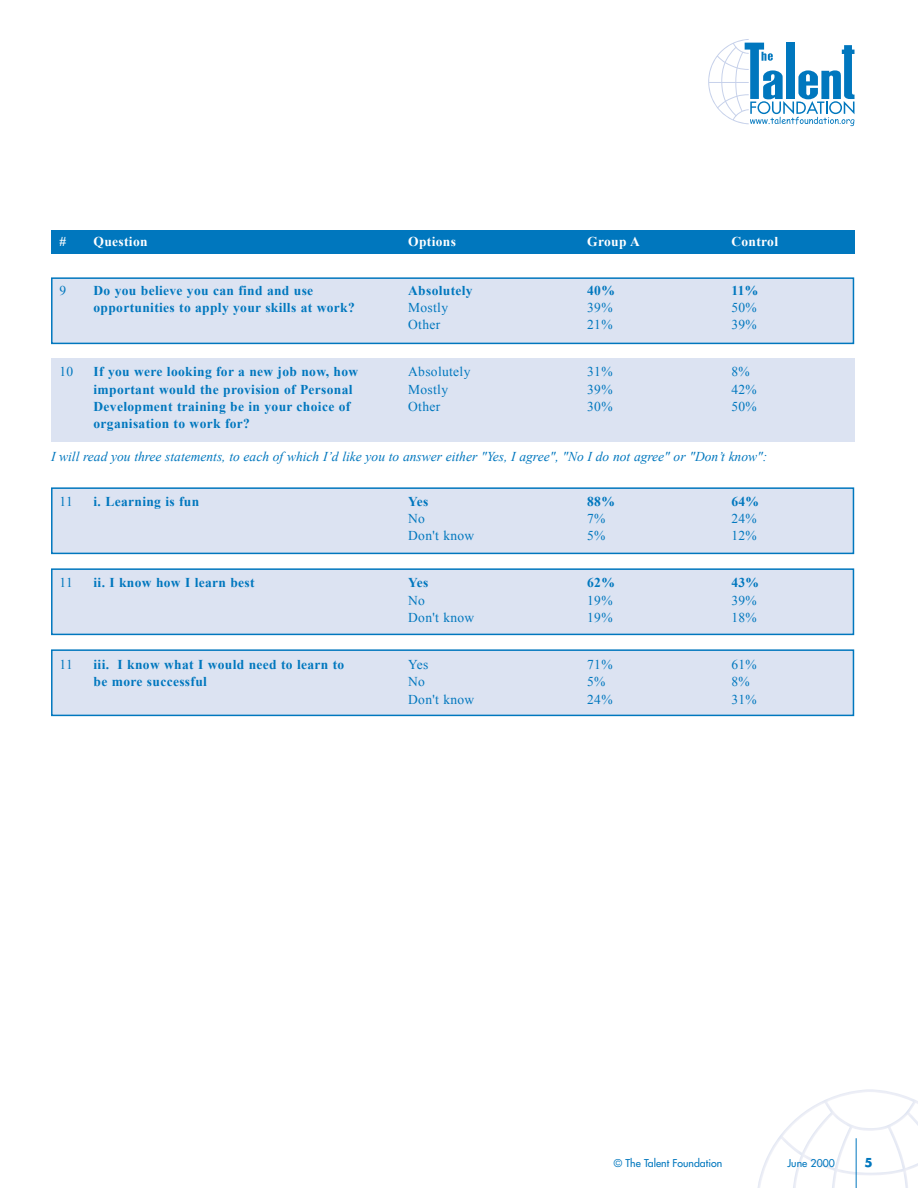
<style>
.page{position:relative;width:918px;height:1188px;background:#fff}
.page>*{position:absolute;margin:0;border:0;box-sizing:border-box;transform-origin:0 0}
.t1{font:700 13.5px "Times New Roman";letter-spacing:.025em;color:#0077be}
.t2{font:13.5px "Times New Roman";letter-spacing:.025em;color:#0077be}
.t3{font:italic 13.5px "Times New Roman";color:#0077be}
.t4{font:700 13.5px "Times New Roman";letter-spacing:.025em;color:#fff}
.t5{font:700 12px "Futura";color:#0077be}
.t6{font:10.5px "Futura";color:#0077be}
</style>
<div class="page">
<svg style="left:708px;top:39px;width:147px;height:87px"></svg>
<img style="left:757px;top:1089px;width:161px;height:99px">
<hr style="left:856px;top:1138px;width:1px;height:50px;background:#0077be">
<div style="left:52px;top:278px;width:801px;height:65px;background:#dce3f2"></div>
<div style="left:51px;top:277px;width:803px;height:67px;border:2px solid #0077be"></div>
<div style="left:52px;top:488px;width:801px;height:65px;background:#dce3f2"></div>
<div style="left:51px;top:487px;width:803px;height:67px;border:2px solid #0077be"></div>
<div style="left:52px;top:569px;width:801px;height:65px;background:#dce3f2"></div>
<div style="left:51px;top:568px;width:803px;height:67px;border:2px solid #0077be"></div>
<div style="left:52px;top:650px;width:801px;height:65px;background:#dce3f2"></div>
<div style="left:51px;top:649px;width:803px;height:67px;border:2px solid #0077be"></div>
<div style="left:51px;top:358px;width:803px;height:84px;background:#dce3f2"></div>
<div style="left:51px;top:230px;width:803px;height:24px;background:#0077be"></div>
<p class="t4" style="left:60px;top:234px;width:8px">#</p>
<p class="t4" style="left:94px;top:234px;width:56px">Question</p>
<p class="t4" style="left:408px;top:234px;width:49px">Options</p>
<p class="t4" style="left:587px;top:234px;width:54px">Group A</p>
<p class="t4" style="left:731px;top:234px;width:48px">Control</p>
<p class="t2" style="left:60px;top:283px;width:8px">9</p>
<p class="t1" style="left:94px;top:283px;width:221px">Do you believe you can find and use</p>
<p class="t1" style="left:408px;top:283px;width:66px">Absolutely</p>
<p class="t1" style="left:587px;top:283px;width:29px">40%</p>
<p class="t1" style="left:731px;top:283px;width:28px">11%</p>
<p class="t1" style="left:94px;top:300px;width:263px">opportunities to apply your skills at work?</p>
<p class="t2" style="left:408px;top:300px;width:41px">Mostly</p>
<p class="t2" style="left:587px;top:300px;width:27px">39%</p>
<p class="t2" style="left:731px;top:300px;width:27px">50%</p>
<p class="t2" style="left:408px;top:317px;width:34px">Other</p>
<p class="t2" style="left:587px;top:317px;width:27px">21%</p>
<p class="t2" style="left:731px;top:317px;width:27px">39%</p>
<p class="t2" style="left:60px;top:364px;width:15px">10</p>
<p class="t1" style="left:94px;top:364px;width:266px">If you were looking for a new job now, how</p>
<p class="t2" style="left:408px;top:364px;width:64px">Absolutely</p>
<p class="t2" style="left:587px;top:364px;width:27px">31%</p>
<p class="t2" style="left:731px;top:364px;width:20px">8%</p>
<p class="t1" style="left:94px;top:382px;width:261px">important would the provision of Personal</p>
<p class="t2" style="left:408px;top:382px;width:41px">Mostly</p>
<p class="t2" style="left:587px;top:382px;width:27px">39%</p>
<p class="t2" style="left:731px;top:382px;width:27px">42%</p>
<p class="t1" style="left:94px;top:399px;width:258px">Development training be in your choice of</p>
<p class="t2" style="left:408px;top:399px;width:34px">Other</p>
<p class="t2" style="left:587px;top:399px;width:27px">30%</p>
<p class="t2" style="left:731px;top:399px;width:27px">50%</p>
<p class="t1" style="left:94px;top:416px;width:158px">organisation to work for?</p>
<p class="t3" style="left:51px;top:449px;width:718px">I will read you three statements, to each of which Iíd like you to answer either "Yes, I agree", "No I do not agree" or "Donít know":</p>
<p class="t2" style="left:60px;top:494px;width:15px">11</p>
<p class="t1" style="left:94px;top:494px;width:107px">i. Learning is fun</p>
<p class="t1" style="left:408px;top:494px;width:22px">Yes</p>
<p class="t1" style="left:587px;top:494px;width:29px">88%</p>
<p class="t1" style="left:731px;top:494px;width:29px">64%</p>
<p class="t2" style="left:408px;top:511px;width:18px">No</p>
<p class="t2" style="left:587px;top:511px;width:20px">7%</p>
<p class="t2" style="left:731px;top:511px;width:27px">24%</p>
<p class="t2" style="left:408px;top:528px;width:68px">Don't know</p>
<p class="t2" style="left:587px;top:528px;width:20px">5%</p>
<p class="t2" style="left:731px;top:528px;width:27px">12%</p>
<p class="t2" style="left:60px;top:575px;width:15px">11</p>
<p class="t1" style="left:94px;top:575px;width:163px">ii. I know how I learn best</p>
<p class="t1" style="left:408px;top:575px;width:22px">Yes</p>
<p class="t1" style="left:587px;top:575px;width:29px">62%</p>
<p class="t1" style="left:731px;top:575px;width:29px">43%</p>
<p class="t2" style="left:408px;top:593px;width:18px">No</p>
<p class="t2" style="left:587px;top:593px;width:27px">19%</p>
<p class="t2" style="left:731px;top:593px;width:27px">39%</p>
<p class="t2" style="left:408px;top:610px;width:68px">Don't know</p>
<p class="t2" style="left:587px;top:610px;width:27px">19%</p>
<p class="t2" style="left:731px;top:610px;width:27px">18%</p>
<p class="t2" style="left:60px;top:657px;width:15px">11</p>
<p class="t1" style="left:94px;top:657px;width:252px">iii. I know what I would need to learn to</p>
<p class="t2" style="left:408px;top:657px;width:22px">Yes</p>
<p class="t2" style="left:587px;top:657px;width:27px">71%</p>
<p class="t2" style="left:731px;top:657px;width:27px">61%</p>
<p class="t1" style="left:94px;top:674px;width:115px">be more successful</p>
<p class="t2" style="left:408px;top:674px;width:18px">No</p>
<p class="t2" style="left:587px;top:674px;width:20px">5%</p>
<p class="t2" style="left:731px;top:674px;width:20px">8%</p>
<p class="t2" style="left:408px;top:691px;width:68px">Don't know</p>
<p class="t2" style="left:587px;top:691px;width:27px">24%</p>
<p class="t2" style="left:731px;top:691px;width:27px">31%</p>
<p class="t6" style="left:614px;top:1158px;width:110px">© The Talent Foundation</p>
<p class="t6" style="left:787px;top:1158px;width:49px">June 2000</p>
<p class="t5" style="left:865px;top:1157px;width:10px">5</p>
</div>
